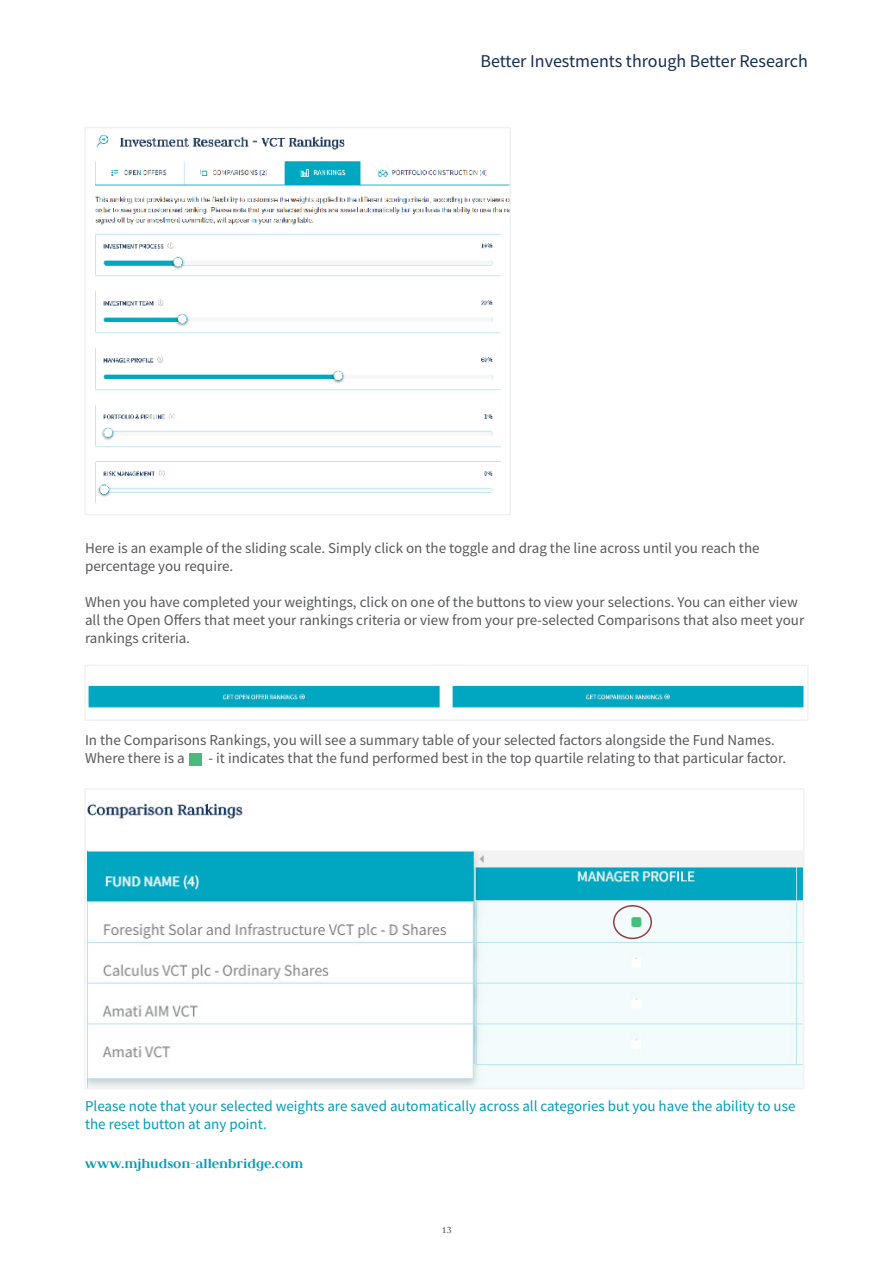
<style>
.page{position:relative;width:893px;height:1263px;background:#fff}
.page>*{position:absolute;margin:0;border:0;box-sizing:border-box;transform-origin:0 0}
.t1{font:18px "Source Sans Pro";color:#132d52}
.Heading_Sub_Sub_Para{font:15px/18px "Source Sans Pro";color:#57585a}
.Heading_Sub_Sub_Para-2{font:15px/18px "Source Sans Pro";color:#009dba}
.t2{font:700 15px "Judson";color:#009dba}
.t3{font:10.5px "Judson";color:#57585a}
</style>
<div class="page">
<img style="left:95px;top:134px;width:413px;height:370px">
<div style="left:84px;top:127px;width:427px;height:388px;border:2px solid #f0f1f2"></div>
<img style="left:87px;top:685px;width:717px;height:23px">
<div style="left:84px;top:665px;width:725px;height:56px;border:2px solid #f0f1f2"></div>
<div style="left:189px;top:753px;width:13px;height:12px;background:#49ba7b"></div>
<img style="left:87px;top:802px;width:714px;height:284px">
<div style="left:84px;top:788px;width:720px;height:301px;border:2px solid #f0f1f2"></div>
<div style="left:613px;top:905px;width:39px;height:34px;border:2px solid #953b4a;border-radius:50%"></div>
<p class="t1" style="left:480px;top:49px;width:329px">Better Investments through Better Research</p>
<p class="Heading_Sub_Sub_Para" style="left:85px;top:539px;width:676px">Here is an example of the sliding scale. Simply click on the toggle and drag the line across until you reach the percentage you require.</p>
<p class="Heading_Sub_Sub_Para" style="left:85px;top:593px;width:721px">When you have completed your weightings, click on one of the buttons to view your selections. You can either view all the Open Offers that meet your rankings criteria or view from your pre-selected Comparisons that also meet your rankings criteria.</p>
<p class="Heading_Sub_Sub_Para" style="left:85px;top:731px;width:691px">In the Comparisons Rankings, you will see a summary table of your selected factors alongside the Fund Names.<br>Where there is a</p>
<p class="Heading_Sub_Sub_Para" style="left:209px;top:749px;width:579px">- it indicates that the fund performed best in the top quartile relating to that particular factor.</p>
<p class="Heading_Sub_Sub_Para-2" style="left:85px;top:1097px;width:712px">Please note that your selected weights are saved automatically across all categories but you have the ability to use the reset button at any point.</p>
<p class="t2" style="left:85px;top:1155px;width:220px">www.mjhudson-allenbridge.com</p>
<p class="t3" style="left:441px;top:1223px;width:11px">13</p>
</div>
